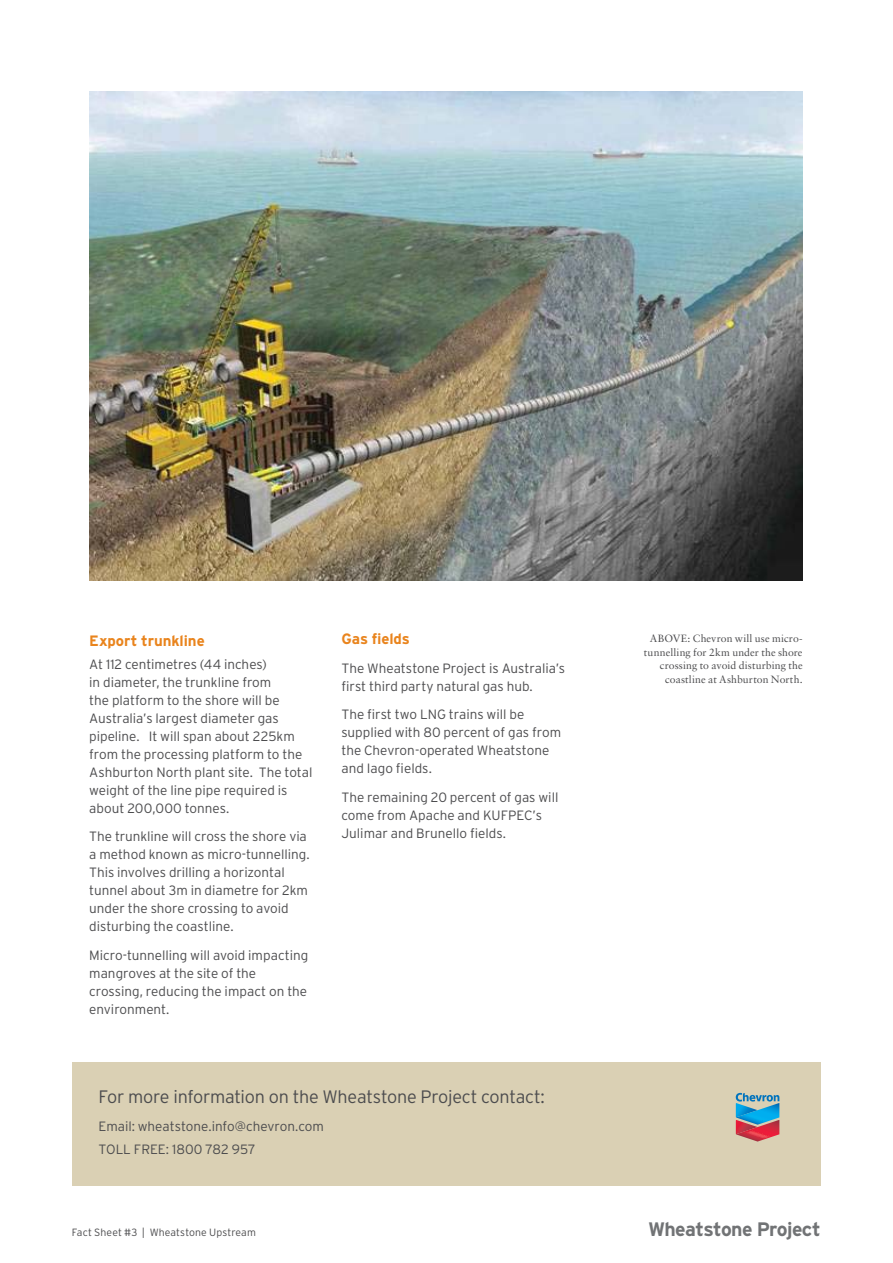
<style>
.page{position:relative;width:893px;height:1263px;background:#fff}
.page>*{position:absolute;margin:0;border:0;box-sizing:border-box;transform-origin:0 0}
.t1{font:700 19.5px "Interstate";letter-spacing:-.03em;color:#717375}
.t2{font:300 18px "Interstate";letter-spacing:-.01em;color:#4c4c4e}
.t3{font:700 15px "Interstate";color:#e9841d}
.t4{font:300 13.5px/18px "Interstate";color:#4c4c4e}
.t5{font:10.5px/13.5px "Sabon";letter-spacing:.01em;color:#4c4c4e;text-align:right}
.t6{font:300 10.5px "Interstate";letter-spacing:.01em;color:#4c4c4e}
</style>
<div class="page">
<div style="left:72px;top:1063px;width:749px;height:123px;background:#dad0b4"></div>
<svg style="left:736px;top:1093px;width:43px;height:49px"></svg>
<img style="left:89px;top:91px;width:714px;height:489px">
<p class="t3" style="left:89px;top:635px;width:117px">Export trunkline</p>
<p class="t4" style="left:89px;top:656px;width:225px">At 112 centimetres (44 inches)<br>in diameter, the trunkline from<br>the platform to the shore will be<br>Australia’s largest diameter gas pipeline. It will span about 225km from the processing platform to the<br>Ashburton North plant site. The total weight of the line pipe required is about 200,000 tonnes.</p>
<p class="t4" style="left:89px;top:829px;width:222px">The trunkline will cross the shore via a method known as micro-tunnelling.<br>This involves drilling a horizontal tunnel about 3m in diametre for 2km under the shore crossing to avoid disturbing the coastline.</p>
<p class="t4" style="left:89px;top:947px;width:221px">Micro-tunnelling will avoid impacting mangroves at the site of the crossing, reducing the impact on the environment.</p>
<p class="t3" style="left:341px;top:633px;width:70px">Gas fields</p>
<p class="t4" style="left:341px;top:660px;width:225px">The Wheatstone Project is Australia’s first third party natural gas hub.</p>
<p class="t4" style="left:341px;top:707px;width:221px">The first two LNG trains will be supplied with 80 percent of gas from the Chevron-operated Wheatstone and Iago fields.</p>
<p class="t4" style="left:341px;top:789px;width:218px">The remaining 20 percent of gas will come from Apache and KUFPEC’s<br>Julimar and Brunello fields.</p>
<h2 class="t2" style="left:99px;top:1090px;width:448px">For more information on the Wheatstone Project contact:</h2>
<p class="t4" style="left:99px;top:1117px;width:227px;line-height:22.2px">Email: wheatstone.info@chevron.com<br>TOLL FREE: 1800 782 957</p>
<p class="t6" style="left:72px;top:1228px;width:185px">Fact Sheet #3 | Wheatstone Upstream</p>
<p class="t5" style="left:644px;top:633px;width:160px">ABOVE: Chevron will use micro&shy;tunnelling for 2km under the shore crossing to avoid disturbing the coastline at Ashburton North.</p>
<h1 class="t1" style="left:648px;top:1222px;width:174px">Wheatstone Project</h1>
</div>
